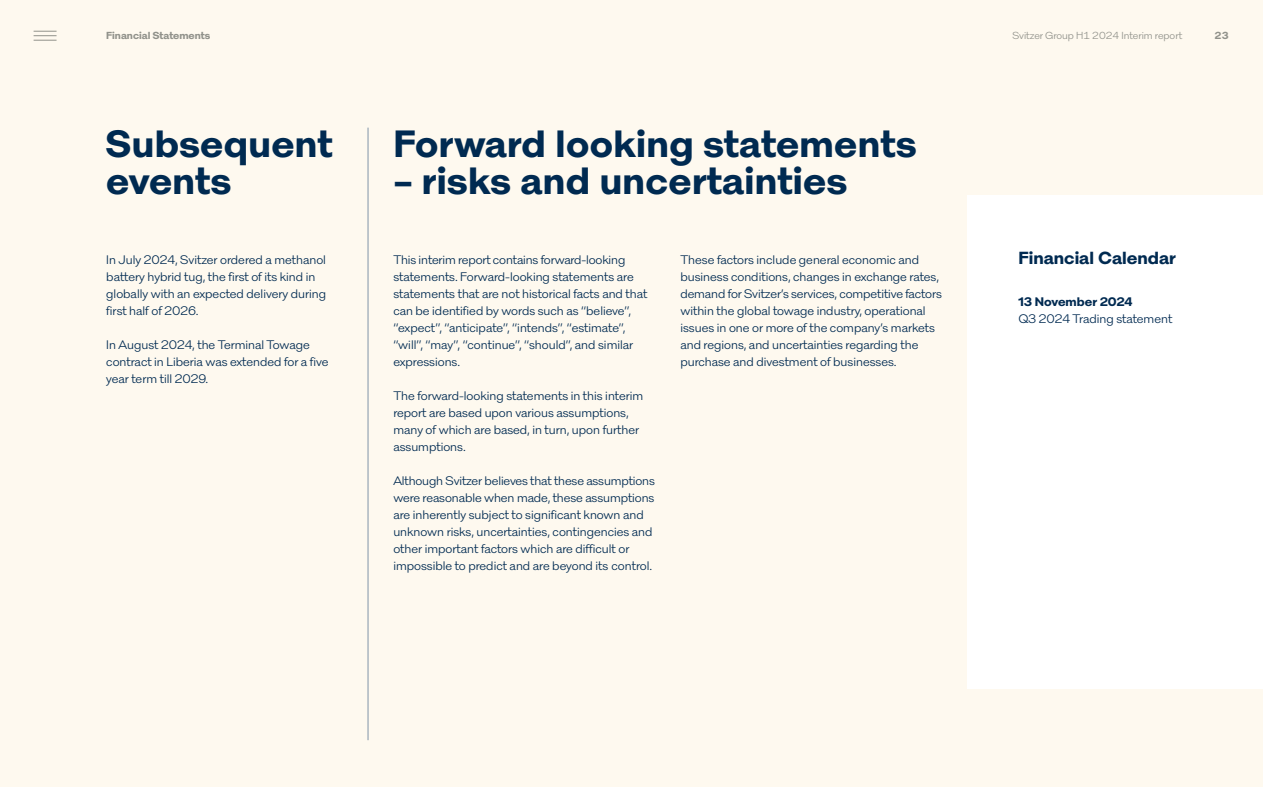
<style>
.page{position:relative;width:1263px;height:787px;background:#fef9ef}
.page>*{position:absolute;margin:0;border:0;box-sizing:border-box;transform-origin:0 0}
.t1{font:700 39px/37.5px "Svitzer Prop";letter-spacing:.01em;color:#002a51}
.t2{font:700 18px "Svitzer Prop";color:#002a51}
.t3{font:12.75px/17px "Svitzer Prop";color:#002a51}
.t4{font:700 12.75px "Svitzer Prop";color:#002a51}
.t5{font:10.5px "Svitzer Tab";color:#91928b}
.t6{font:700 10.5px "Svitzer Tab";color:#91928b}
</style>
<div class="page">
<div style="left:967px;top:196px;width:296px;height:493px;background:#fff"></div>
<hr style="left:368px;top:128px;width:1px;height:612px;background:#8094a8">
<svg style="left:34px;top:31px;width:23px;height:10px"></svg>
<p class="t6" style="left:106px;top:28px;width:106px">Financial Statements</p>
<p class="t5" style="left:1012px;top:28px;width:171px">Svitzer Group H1 2024 Interim report</p>
<p class="t6" style="left:1214px;top:28px;width:16px">23</p>
<h1 class="t1" style="left:106px;top:122px;width:228px">Subsequent events</h1>
<p class="t3" style="left:106px;top:250px;width:221px">In July 2024, Svitzer ordered a methanol battery hybrid tug, the first of its kind in globally with an expected delivery during first half of 2026.</p>
<p class="t3" style="left:106px;top:335px;width:224px">In August 2024, the Terminal Towage contract in Liberia was extended for a five year term till 2029.</p>
<h1 class="t1" style="left:393px;top:122px;width:525px">Forward looking statements</h1>
<h1 class="t1" style="left:393px;top:160px;width:455px">– risks and uncertainties</h1>
<p class="t3" style="left:393px;top:250px;width:256px">This interim report contains forward-looking statements. Forward-looking statements are statements that are not historical facts and that can be identified by words such as “believe”, “expect”, “anticipate”, “intends”, “estimate”, “will”, “may”, “continue”, “should”, and similar expressions.</p>
<p class="t3" style="left:393px;top:386px;width:251px">The forward-looking statements in this interim report are based upon various assumptions, many of which are based, in turn, upon further assumptions.</p>
<p class="t3" style="left:393px;top:471px;width:263px">Although Svitzer believes that these assumptions were reasonable when made, these assumptions are inherently subject to significant known and unknown risks, uncertainties, contingencies and other important factors which are difficult or impossible to predict and are beyond its control.</p>
<p class="t3" style="left:680px;top:250px;width:263px">These factors include general economic and business conditions, changes in exchange rates, demand for Svitzer’s services, competitive factors within the global towage industry, operational issues in one or more of the company’s markets and regions, and uncertainties regarding the purchase and divestment of businesses.</p>
<h2 class="t2" style="left:1018px;top:244px;width:159px">Financial Calendar</h2>
<p class="t4" style="left:1018px;top:292px;width:116px">13 November 2024</p>
<p class="t3" style="left:1018px;top:310px;width:155px">Q3 2024 Trading statement</p>
</div>
